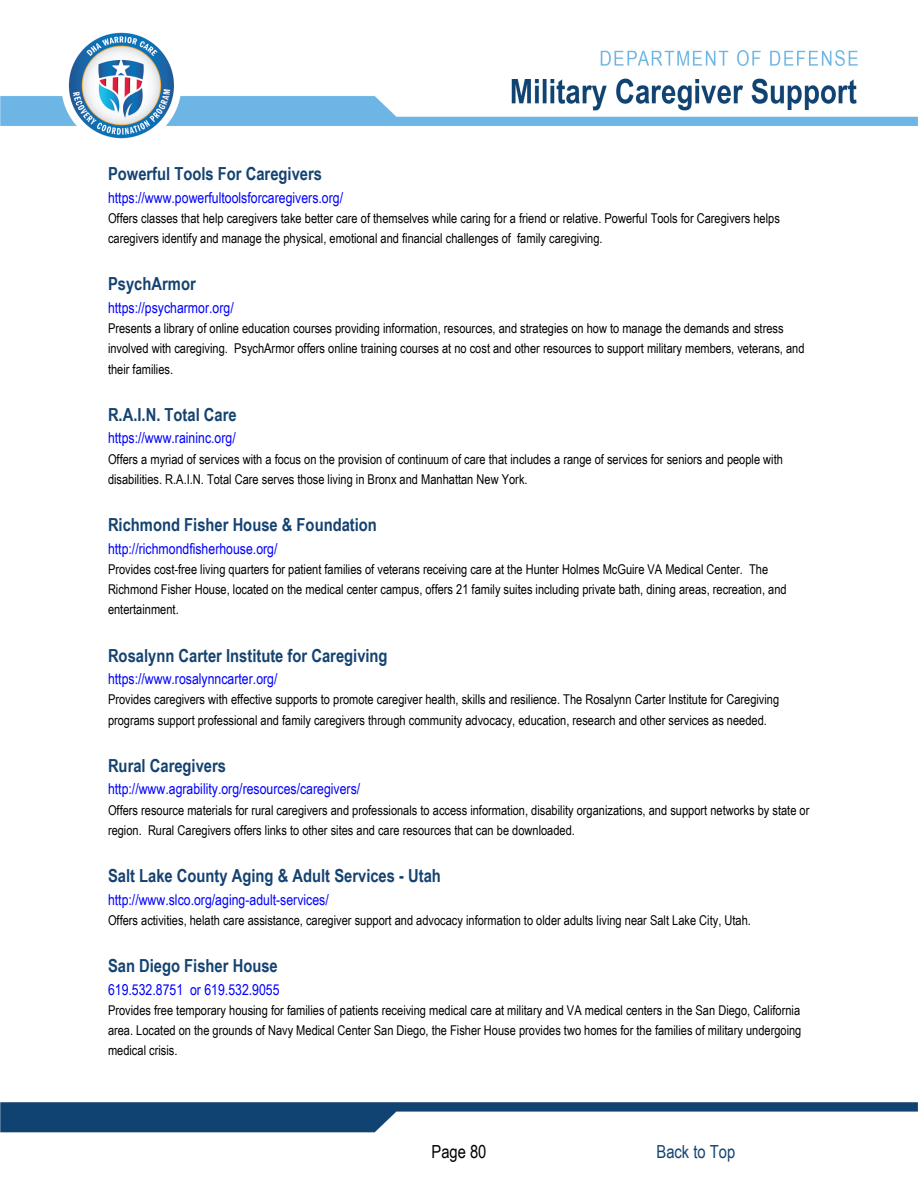
<style>
.page{position:relative;width:918px;height:1188px;background:#fff}
.page>*{position:absolute;margin:0;border:0;box-sizing:border-box;transform-origin:0 0}
.t1{font:700 18px "Arial Narrow";color:#154371}
.t2{font:18px "Arial Narrow";color:#154371}
.t3{font:18px "Arial Narrow";color:#000}
.t4{font:15px "Arial Narrow";color:#00f}
.t5{font:13.5px/20.2px "Arial Narrow";color:#000}
</style>
<div class="page">
<img style="left:0;top:32px;width:918px;height:107px">
<img style="left:0;top:1102px;width:918px;height:31px">
<h1 class="t1" style="left:108px;top:163px;width:216px">Powerful Tools For Caregivers</h1>
<p class="t4" style="left:108px;top:188px;width:237px">https://www.powerfultoolsforcaregivers.org/</p>
<p class="t5" style="left:108px;top:208px;width:673px">Offers classes that help caregivers take better care of themselves while caring for a friend or relative. Powerful Tools for Caregivers helps caregivers identify and manage the physical, emotional and financial challenges of family caregiving.</p>
<h1 class="t1" style="left:108px;top:273px;width:89px">PsychArmor</h1>
<p class="t4" style="left:108px;top:299px;width:127px">https://psycharmor.org/</p>
<p class="t5" style="left:108px;top:318px;width:698px">Presents a library of online education courses providing information, resources, and strategies on how to manage the demands and stress involved with caregiving. PsychArmor offers online training courses at no cost and other resources to support military members, veterans, and their families.</p>
<h1 class="t1" style="left:108px;top:404px;width:130px">R.A.I.N. Total Care</h1>
<p class="t4" style="left:108px;top:429px;width:129px">https://www.raininc.org/</p>
<p class="t5" style="left:108px;top:448px;width:677px">Offers a myriad of services with a focus on the provision of continuum of care that includes a range of services for seniors and people with disabilities. R.A.I.N. Total Care serves those living in Bronx and Manhattan New York.</p>
<h1 class="t1" style="left:108px;top:514px;width:270px">Richmond Fisher House &amp; Foundation</h1>
<p class="t4" style="left:108px;top:539px;width:171px">http://richmondfisherhouse.org/</p>
<p class="t5" style="left:108px;top:559px;width:680px">Provides cost-free living quarters for patient families of veterans receiving care at the Hunter Holmes McGuire VA Medical Center. The<br>Richmond Fisher House, located on the medical center campus, offers 21 family suites including private bath, dining areas, recreation, and entertainment.</p>
<h1 class="t1" style="left:108px;top:645px;width:281px">Rosalynn Carter Institute for Caregiving</h1>
<p class="t4" style="left:108px;top:670px;width:171px">https://www.rosalynncarter.org/</p>
<p class="t5" style="left:108px;top:689px;width:673px">Provides caregivers with effective supports to promote caregiver health, skills and resilience. The Rosalynn Carter Institute for Caregiving programs support professional and family caregivers through community advocacy, education, research and other services as needed.</p>
<h1 class="t1" style="left:108px;top:755px;width:120px">Rural Caregivers</h1>
<p class="t4" style="left:108px;top:780px;width:254px">http://www.agrability.org/resources/caregivers/</p>
<p class="t5" style="left:108px;top:799px;width:703px">Offers resource materials for rural caregivers and professionals to access information, disability organizations, and support networks by state or region. Rural Caregivers offers links to other sites and care resources that can be downloaded.</p>
<h1 class="t1" style="left:108px;top:865px;width:334px">Salt Lake County Aging &amp; Adult Services - Utah</h1>
<p class="t4" style="left:108px;top:890px;width:222px">http://www.slco.org/aging-adult-services/</p>
<p class="t5" style="left:108px;top:910px;width:645px">Offers activities, helath care assistance, caregiver support and advocacy information to older adults living near Salt Lake City, Utah.</p>
<h1 class="t1" style="left:108px;top:955px;width:171px">San Diego Fisher House</h1>
<p class="t4" style="left:108px;top:980px;width:173px">619.532.8751 or 619.532.9055</p>
<p class="t5" style="left:108px;top:1000px;width:695px;text-align:justify">Provides free temporary housing for families of patients receiving medical care at military and VA medical centers in the San Diego, California area. Located on the grounds of Navy Medical Center San Diego, the Fisher House provides two homes for the families of military undergoing medical crisis.</p>
<h1 class="t3" style="left:432px;top:1141px;width:56px">Page 80</h1>
<h1 class="t2" style="left:657px;top:1141px;width:80px">Back to Top</h1>
</div>
